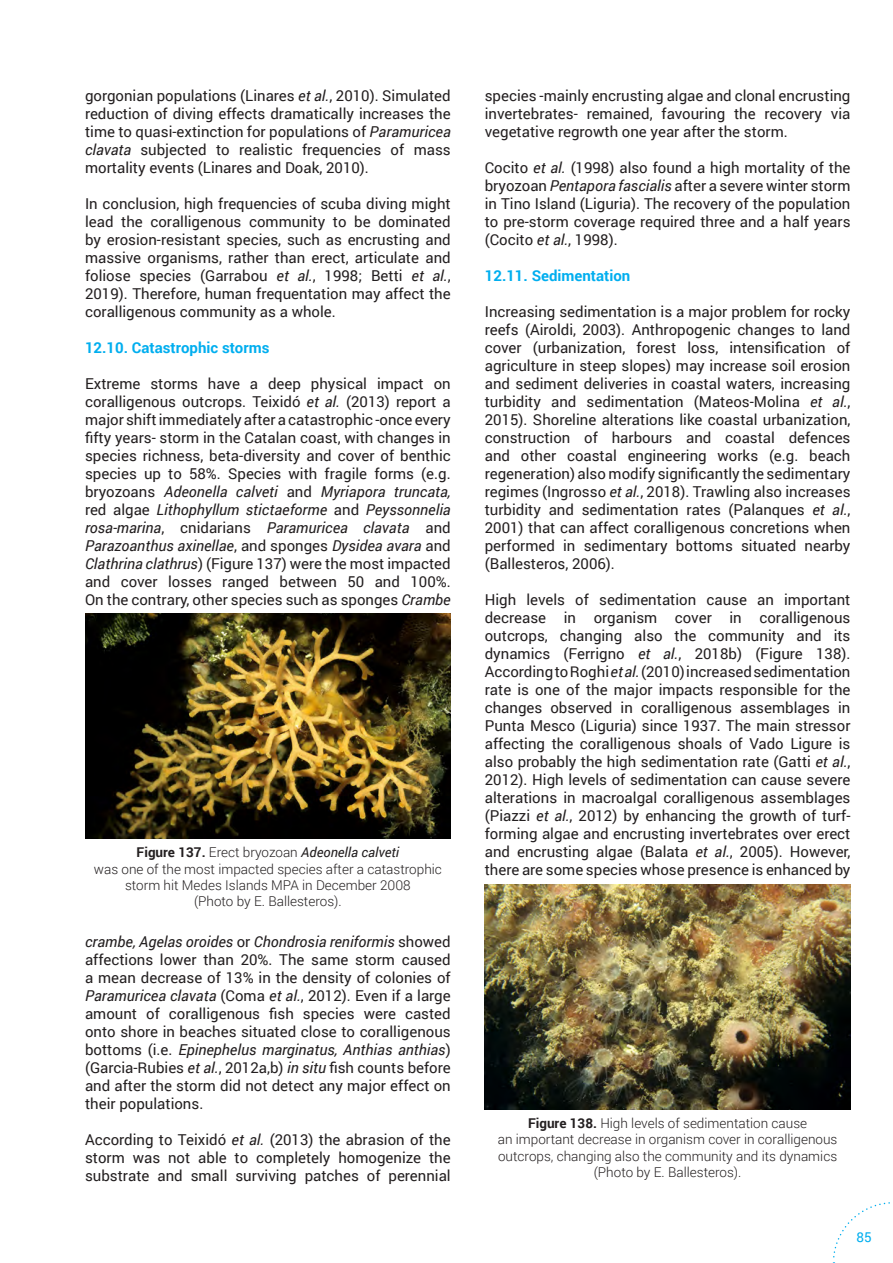
<style>
.page{position:relative;width:893px;height:1263px;background:#fff}
.page>*{position:absolute;margin:0;border:0;box-sizing:border-box;transform-origin:0 0}
.Style_de_paragraphe_1{font:15px/18px "Roboto";color:#231f20;text-align:justify}
.Style_de_paragraphe_1-2{font:700 15px "Roboto";color:#00aeef}
.Style_de_paragraphe_1-3{font:300 13.5px/16.2px "Roboto";color:#231f20;text-align:center}
.t1{font:13.5px "Roboto";color:#00aeef}
.s1{font-style:italic}
.s2{font-weight:700}
.s3{font-weight:400;font-style:italic}
</style>
<div class="page">
<svg style="left:832px;top:1202px;width:58px;height:61px"></svg>
<img style="left:485px;top:884px;width:365px;height:225px">
<img style="left:85px;top:613px;width:366px;height:226px">
<p class="Style_de_paragraphe_1" style="left:85px;top:86px;width:367px">gorgonian populations (Linares <span class="s1">et al.</span>, 2010). Simulated reduction of diving effects dramatically increases the time to quasi-extinction for populations of <span class="s1">Paramuricea clavata</span> subjected to realistic frequencies of mass mortality events (Linares and Doak, 2010).</p>
<p class="Style_de_paragraphe_1" style="left:85px;top:194px;width:367px">In conclusion, high frequencies of scuba diving might lead the coralligenous community to be dominated by erosion-resistant species, such as encrusting and massive organisms, rather than erect, articulate and foliose species (Garrabou <span class="s1">et al.</span>, 1998; Betti <span class="s1">et al.</span>, 2019). Therefore, human frequentation may affect the coralligenous community as a whole.</p>
<p class="Style_de_paragraphe_1-2" style="left:85px;top:337px;width:186px">12.10. Catastrophic storms</p>
<p class="Style_de_paragraphe_1" style="left:85px;top:374px;width:367px">Extreme storms have a deep physical impact on coralligenous outcrops. Teixidó <span class="s1">et al.</span> (2013) report a major shift immediately after a catastrophic -once every fifty years- storm in the Catalan coast, with changes in species richness, beta-diversity and cover of benthic species up to 58%. Species with fragile forms (e.g. bryozoans <span class="s1">Adeonella calveti</span> and <span class="s1">Myriapora truncata, </span>red algae <span class="s1">Lithophyllum stictaeforme</span> and <span class="s1">Peyssonnelia rosa-marina</span>, cnidarians <span class="s1">Paramuricea clavata</span> and <span class="s1">Parazoanthus axinellae</span>, and sponges <span class="s1">Dysidea avara</span> and <span class="s1">Clathrina clathrus</span>) (Figure 137) were the most impacted and cover losses ranged between 50 and 100%.<br>On the contrary, other species such as sponges <span class="s1">Crambe</span></p>
<p class="Style_de_paragraphe_1-3" style="left:94px;top:844px;width:350px"><span class="s2">Figure 137.</span> Erect bryozoan <span class="s3">Adeonella calveti<br></span>was one of the most impacted species after a catastrophic storm hit Medes Islands MPA in December 2008<br>(Photo by E. Ballesteros).</p>
<p class="Style_de_paragraphe_1" style="left:85px;top:932px;width:367px"><span class="s1">crambe, Agelas oroides</span> or <span class="s1">Chondrosia reniformis</span> showed affections lower than 20%. The same storm caused a mean decrease of 13% in the density of colonies of <span class="s1">Paramuricea clavata</span> (Coma <span class="s1">et al.</span>, 2012). Even if a large amount of coralligenous fish species were casted onto shore in beaches situated close to coralligenous bottoms (i.e. <span class="s1">Epinephelus marginatus, Anthias anthias</span>) (Garcia-Rubies <span class="s1">et al.</span>, 2012a,b) <span class="s1">in situ</span> fish counts before and after the storm did not detect any major effect on their populations.</p>
<p class="Style_de_paragraphe_1" style="left:85px;top:1130px;width:367px">According to Teixidó <span class="s1">et al.</span> (2013) the abrasion of the storm was not able to completely homogenize the substrate and small surviving patches of perennial</p>
<p class="Style_de_paragraphe_1" style="left:485px;top:86px;width:367px">species -mainly encrusting algae and clonal encrusting invertebrates- remained, favouring the recovery via vegetative regrowth one year after the storm.</p>
<p class="Style_de_paragraphe_1" style="left:485px;top:158px;width:367px">Cocito <span class="s1">et al.</span> (1998) also found a high mortality of the bryozoan <span class="s1">Pentapora fascialis</span> after a severe winter storm in Tino Island (Liguria). The recovery of the population to pre-storm coverage required three and a half years (Cocito <span class="s1">et al.</span>, 1998).</p>
<p class="Style_de_paragraphe_1-2" style="left:485px;top:265px;width:147px">12.11. Sedimentation</p>
<p class="Style_de_paragraphe_1" style="left:485px;top:302px;width:367px">Increasing sedimentation is a major problem for rocky reefs (Airoldi, 2003). Anthropogenic changes to land cover (urbanization, forest loss, intensification of agriculture in steep slopes) may increase soil erosion and sediment deliveries in coastal waters, increasing turbidity and sedimentation (Mateos-Molina <span class="s1">et al.</span>, 2015). Shoreline alterations like coastal urbanization, construction of harbours and coastal defences and other coastal engineering works (e.g. beach regeneration) also modify significantly the sedimentary regimes (Ingrosso <span class="s1">et al.</span>, 2018). Trawling also increases turbidity and sedimentation rates (Palanques <span class="s1">et al.</span>, 2001) that can affect coralligenous concretions when performed in sedimentary bottoms situated nearby (Ballesteros, 2006).</p>
<p class="Style_de_paragraphe_1" style="left:485px;top:590px;width:367px">High levels of sedimentation cause an important decrease in organism cover in coralligenous outcrops, changing also the community and its dynamics (Ferrigno <span class="s1">et al.</span>, 2018b) (Figure 138).<br>According to Roghi <span class="s1">et al.</span> (2010) increased sedimentation rate is one of the major impacts responsible for the changes observed in coralligenous assemblages in Punta Mesco (Liguria) since 1937. The main stressor affecting the coralligenous shoals of Vado Ligure is also probably the high sedimentation rate (Gatti <span class="s1">et al.</span>, 2012). High levels of sedimentation can cause severe alterations in macroalgal coralligenous assemblages (Piazzi <span class="s1">et al.</span>, 2012) by enhancing the growth of turf&shy;forming algae and encrusting invertebrates over erect and encrusting algae (Balata <span class="s1">et al.</span>, 2005). However, there are some species whose presence is enhanced by</p>
<p class="Style_de_paragraphe_1-3" style="left:498px;top:1115px;width:341px"><span class="s2">Figure 138.</span> High levels of sedimentation cause<br>an important decrease in organism cover in coralligenous outcrops, changing also the community and its dynamics (Photo by E. Ballesteros).</p>
<p class="t1" style="left:856px;top:1227px;width:17px">85</p>
</div>
